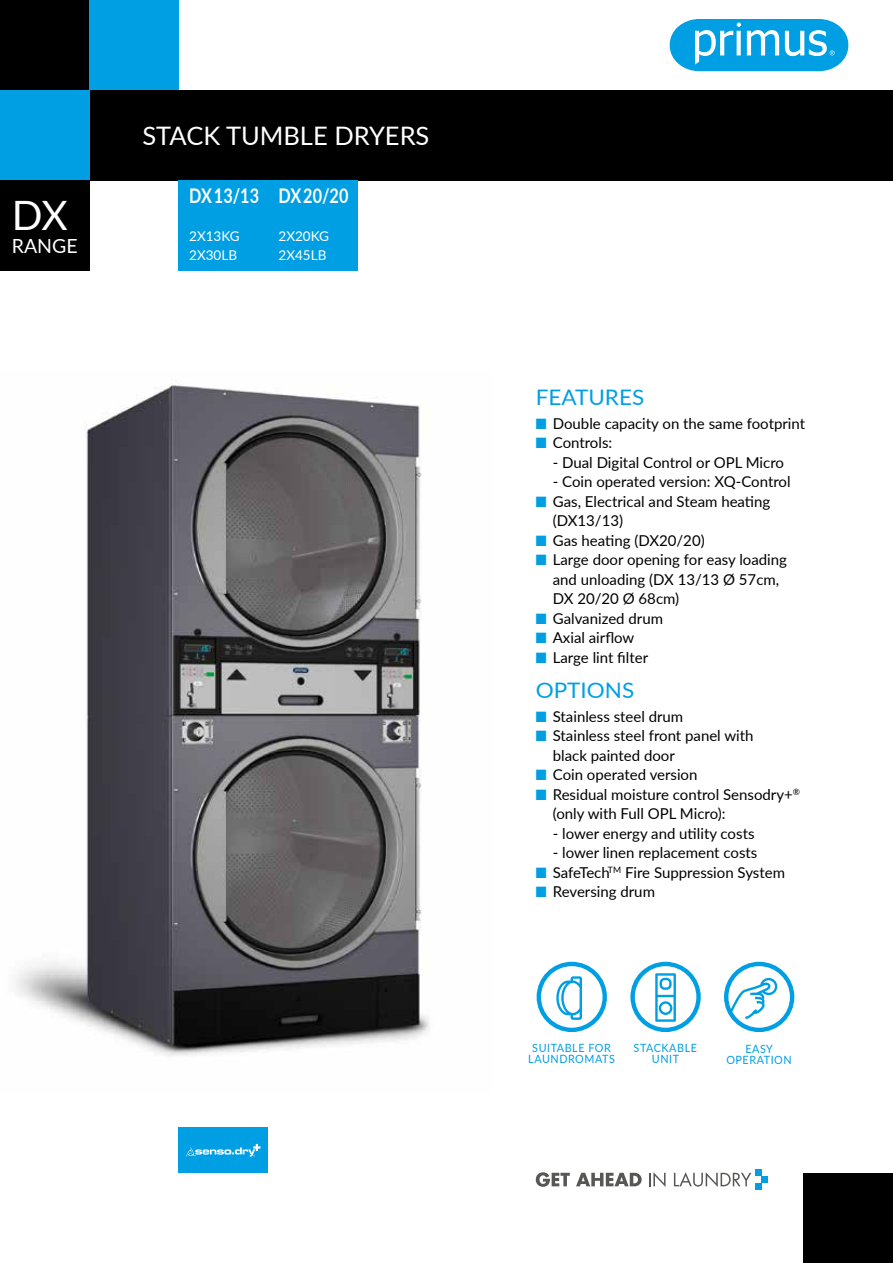
<style>
.page{position:relative;width:893px;height:1263px;background:#fff}
.page>*{position:absolute;margin:0;border:0;box-sizing:border-box;transform-origin:0 0}
.t1{font:40.5px "Lato";color:#fff}
.t2{font:25.5px "Lato";color:#fff}
.t3{font:21.3px "Lato";color:#009fe3;scale:1.05 1}
.t4{font:700 20.25px "Lato";color:#fff;scale:.8 1}
.t5{font:19.5px "Lato";color:#fff}
.t6{font:15px/19.5px "Lato";color:#000}
.t7{font:13.5px/18.9px "Lato";color:#fff}
.t8{font:11.4px/10.8px "Lato";letter-spacing:.05em;color:#009fe3;text-align:center;scale:.95 1}
.s1{color:#009fe3}
</style>
<div class="page">
<div style="left:0;top:0;width:101px;height:102px;background:#000"></div>
<div style="left:0;top:90px;width:893px;height:90px;background:#000"></div>
<div style="left:0;top:90px;width:89px;height:90px;background:#009fe3"></div>
<div style="left:89px;top:0;width:90px;height:90px;background:#009fe3"></div>
<svg style="left:670px;top:19px;width:178px;height:52px"></svg>
<svg style="left:536px;top:1172px;width:34px;height:15px"></svg>
<svg style="left:576px;top:1173px;width:66px;height:13px"></svg>
<svg style="left:649px;top:1172px;width:16px;height:15px"></svg>
<svg style="left:674px;top:1172px;width:77px;height:15px"></svg>
<div style="left:761px;top:1176px;width:7px;height:7px;background:#009fe3"></div>
<div style="left:755px;top:1183px;width:6px;height:7px;background:#009fe3"></div>
<div style="left:755px;top:1169px;width:6px;height:7px;background:#009fe3"></div>
<div style="left:804px;top:1173px;width:89px;height:90px;background:#000"></div>
<img style="left:15px;top:385px;width:415px;height:671px">
<div style="left:179px;top:180px;width:89px;height:90px;background:#009fe3"></div>
<div style="left:268px;top:180px;width:89px;height:90px;background:#009fe3"></div>
<div style="left:179px;top:1128px;width:89px;height:45px;background:#009fe3"></div>
<svg style="left:186px;top:1144px;width:74px;height:13px"></svg>
<svg style="left:537px;top:962px;width:70px;height:70px"></svg>
<svg style="left:630px;top:962px;width:71px;height:70px"></svg>
<svg style="left:724px;top:962px;width:70px;height:70px"></svg>
<div style="left:0;top:180px;width:89px;height:90px;background:#000"></div>
<h1 class="t1" style="left:12px;top:186px;width:57px">DX</h1>
<h3 class="t5" style="left:12px;top:232px;width:67px">RANGE</h3>
<h2 class="t2" style="left:142px;top:118px;width:288px">STACK TUMBLE DRYERS</h2>
<h3 class="t4" style="left:189px;top:181px;width:89px">DX 13/13</h3>
<p class="t7" style="left:189px;top:226px;width:52px">2X13KG<br>2X30LB</p>
<h3 class="t4" style="left:279px;top:181px;width:89px">DX 20/20</h3>
<p class="t7" style="left:279px;top:226px;width:52px">2X20KG<br>2X45LB</p>
<h3 class="t3" style="left:536px;top:382px;width:105px">FEATURES</h3>
<p class="t6" style="left:536px;top:413px;width:271px"><span class="s1">■</span> Double capacity on the same footprint</p>
<p class="t6" style="left:536px;top:432px;width:78px"><span class="s1">■</span> Controls:</p>
<p class="t6" style="left:553px;top:452px;width:233px">- Dual Digital Control or OPL Micro</p>
<p class="t6" style="left:553px;top:471px;width:239px">- Coin operated version: XQ-Control</p>
<p class="t6" style="left:553px;top:491px;width:219px;text-indent:-17px"><span class="s1">■</span> Gas, Electrical and Steam heating (DX13/13)</p>
<p class="t6" style="left:536px;top:530px;width:170px"><span class="s1">■</span> Gas heating (DX20/20)</p>
<p class="t6" style="left:553px;top:549px;width:236px;text-indent:-17px"><span class="s1">■</span> Large door opening for easy loading and unloading (DX 13/13 Ø 57cm,<br>DX 20/20 Ø 68cm)</p>
<p class="t6" style="left:536px;top:608px;width:129px"><span class="s1">■</span> Galvanized drum</p>
<p class="t6" style="left:536px;top:627px;width:100px"><span class="s1">■</span> Axial airflow</p>
<p class="t6" style="left:536px;top:647px;width:114px"><span class="s1">■</span> Large lint filter</p>
<h3 class="t3" style="left:536px;top:675px;width:95px">OPTIONS</h3>
<p class="t6" style="left:536px;top:706px;width:149px"><span class="s1">■</span> Stainless steel drum</p>
<p class="t6" style="left:553px;top:725px;width:202px;text-indent:-17px"><span class="s1">■</span> Stainless steel front panel with black painted door</p>
<p class="t6" style="left:536px;top:764px;width:163px"><span class="s1">■</span> Coin operated version</p>
<p class="t6" style="left:553px;top:784px;width:249px;text-indent:-17px"><span class="s1">■</span> Residual moisture control Sensodry+<sup>® </sup>(only with Full OPL Micro):</p>
<p class="t6" style="left:553px;top:823px;width:203px">- lower energy and utility costs</p>
<p class="t6" style="left:553px;top:842px;width:206px">- lower linen replacement costs</p>
<p class="t6" style="left:536px;top:862px;width:251px"><span class="s1">■</span> SafeTech<sup>TM</sup> Fire Suppression System</p>
<p class="t6" style="left:536px;top:881px;width:121px"><span class="s1">■</span> Reversing drum</p>
<p class="t8" style="left:528px;top:1042px;width:93px">SUITABLE FOR<br>LAUNDROMATS</p>
<p class="t8" style="left:634px;top:1042px;width:68px">STACKABLE<br>UNIT</p>
<p class="t8" style="left:726px;top:1043px;width:70px">EASY<br>OPERATION</p>
</div>
